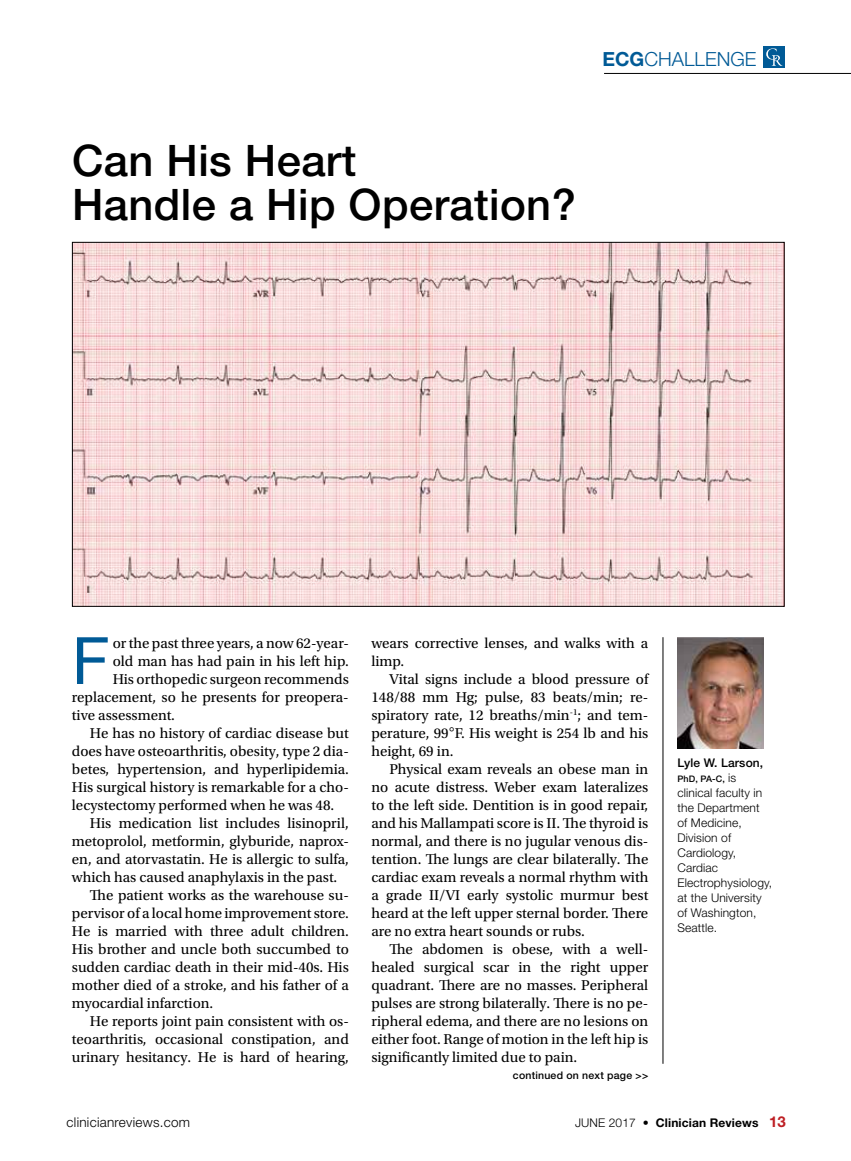
<style>
.page{position:relative;width:851px;height:1161px;background:#fff}
.page>*{position:absolute;margin:0;border:0;box-sizing:border-box;transform-origin:0 0}
.t1{font:65.4px "Helvetica Neue LT Std";color:#005a96}
.t2{font:500 43.5px/45px "Helvetica Neue LT Std";letter-spacing:.01em;color:#000}
.t3{font:300 19.5px "Helvetica Neue LT Std";color:#005a96}
.t4{font:15px/18px "Utopia Std";color:#000;text-align:justify}
.t5{font:300 13.5px "Helvetica Neue LT Std";letter-spacing:.02em;color:#000}
.t6{font:300 12px/15px "Helvetica Neue LT Std";letter-spacing:.01em;color:#000}
.t7{font:700 12px "Helvetica Neue LT Std";letter-spacing:.01em;color:#000}
.t8{font:500 12px "Helvetica Neue LT Std";letter-spacing:.01em;color:#000}
.t9{font:500 10.5px "Helvetica Neue LT Std";letter-spacing:.02em;color:#000}
.t10{font:500 9px "Helvetica Neue LT Std";color:#000}
.s1{font-weight:700}
.s2{font-weight:300;font-size:12px}
.s3{font-weight:300}
.s4{font-size:15px;color:#be1f24}
</style>
<div class="page">
<hr style="left:604px;top:73px;width:246px;height:1px;background:#000">
<hr style="left:662px;top:637px;width:1px;height:427px;background:#000">
<img style="left:74px;top:244px;width:708px;height:361px">
<img style="left:677px;top:638px;width:86px;height:110px">
<div style="left:763px;top:47px;width:21px;height:21px;background:#005a96"></div>
<svg style="left:766px;top:48px;width:16px;height:18px"></svg>
<h3 class="t3" style="left:602px;top:48px;width:155px"><span class="s1">ECG</span>CHALLENGE</h3>
<h2 class="t2" style="left:72px;top:137px;width:505px">Can His Heart<br>Handle a Hip Operation?</h2>
<h1 class="t1" style="left:72px;top:622px;width:39px">F</h1>
<p class="t4" style="left:113px;top:634px;width:237px">or the past three years, a now 62-year-</p>
<p class="t4" style="left:113px;top:652px;width:238px">old man has had pain in his left hip.</p>
<p class="t4" style="left:113px;top:670px;width:238px">His orthopedic surgeon recommends</p>
<p class="t4" style="left:72px;top:688px;width:278px">replacement, so he presents for preopera-</p>
<p class="t4" style="left:72px;top:706px;width:105px">tive assessment.</p>
<p class="t4" style="left:90px;top:724px;width:260px">He has no history of cardiac disease but</p>
<p class="t4" style="left:72px;top:742px;width:278px">does have osteoarthritis, obesity, type 2 dia-</p>
<p class="t4" style="left:72px;top:760px;width:278px">betes, hypertension, and hyperlipidemia.</p>
<p class="t4" style="left:72px;top:778px;width:278px">His surgical history is remarkable for a cho-</p>
<p class="t4" style="left:72px;top:796px;width:264px">lecystectomy performed when he was 48.</p>
<p class="t4" style="left:90px;top:814px;width:260px">His medication list includes lisinopril,</p>
<p class="t4" style="left:72px;top:832px;width:278px">metoprolol, metformin, glyburide, naprox-</p>
<p class="t4" style="left:72px;top:850px;width:278px">en, and atorvastatin. He is allergic to sulfa,</p>
<p class="t4" style="left:72px;top:868px;width:267px">which has caused anaphylaxis in the past.</p>
<p class="t4" style="left:90px;top:886px;width:260px">The patient works as the warehouse su-</p>
<p class="t4" style="left:72px;top:904px;width:278px">pervisor of a local home improvement store.</p>
<p class="t4" style="left:72px;top:922px;width:278px">He is married with three adult children.</p>
<p class="t4" style="left:72px;top:940px;width:278px">His brother and uncle both succumbed to</p>
<p class="t4" style="left:72px;top:958px;width:278px">sudden cardiac death in their mid-40s. His</p>
<p class="t4" style="left:72px;top:976px;width:278px">mother died of a stroke, and his father of a</p>
<p class="t4" style="left:72px;top:994px;width:143px">myocardial infarction.</p>
<p class="t4" style="left:90px;top:1012px;width:260px">He reports joint pain consistent with os-</p>
<p class="t4" style="left:72px;top:1030px;width:278px">teoarthritis, occasional constipation, and</p>
<p class="t4" style="left:72px;top:1048px;width:278px">urinary hesitancy. He is hard of hearing,</p>
<p class="t4" style="left:371px;top:634px;width:278px">wears corrective lenses, and walks with a limp.</p>
<p class="t4" style="left:371px;top:670px;width:278px;text-indent:18px">Vital signs include a blood pressure of 148/88 mm Hg; pulse, 83 beats/min; re&shy;spiratory rate, 12 breaths/min<sup>-1</sup>; and tem&shy;perature, 99 F. His weight is 254 lb and his height, 69 in.</p>
<p class="t4" style="left:371px;top:760px;width:278px;text-indent:18px">Physical exam reveals an obese man in no acute distress. Weber exam lateralizes to the left side. Dentition is in good repair, and his Mallampati score is II. The thyroid is normal, and there is no jugular venous dis&shy;tention. The lungs are clear bilaterally. The cardiac exam reveals a normal rhythm with a grade II/VI early systolic murmur best heard at the left upper sternal border. There are no extra heart sounds or rubs.</p>
<p class="t4" style="left:371px;top:940px;width:278px;text-indent:18px">The abdomen is obese, with a well&shy;healed surgical scar in the right upper quadrant. There are no masses. Peripheral pulses are strong bilaterally. There is no pe&shy;ripheral edema, and there are no lesions on either foot. Range of motion in the left hip is significantly limited due to pain.</p>
<p class="t9" style="left:513px;top:1069px;width:137px">continued on next page &gt;&gt;</p>
<p class="t8" style="left:677px;top:755px;width:87px">Lyle W. Larson,</p>
<p class="t10" style="left:677px;top:773px;width:60px">PhD, PA-C, <span class="s2">is</span></p>
<p class="t6" style="left:677px;top:785px;width:96px">clinical faculty in the Department of Medicine,<br>Division of<br>Cardiology,<br>Cardiac<br>Electrophysiology, at the University of Washington,<br>Seattle.</p>
<p class="t5" style="left:67px;top:1114px;width:125px">clinicianreviews.com</p>
<p class="t7" style="left:575px;top:1115px;width:212px"><span class="s3">JUNE 2017</span> • Clinician Reviews <span class="s4">13</span></p>
</div>
